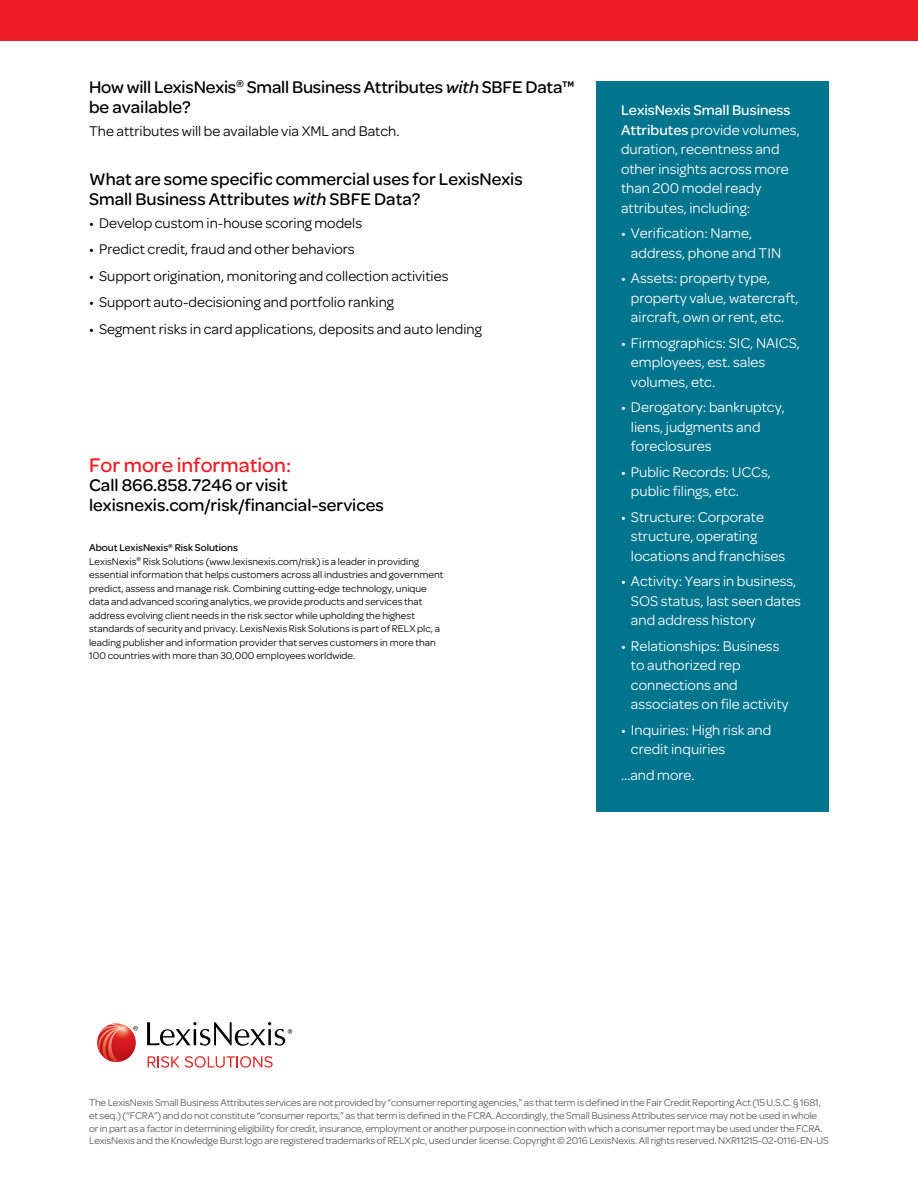
<style>
.page{position:relative;width:918px;height:1188px;background:#fff}
.page>*{position:absolute;margin:0;border:0;box-sizing:border-box;transform-origin:0 0}
.t1{font:500 21px "Omnes";color:#ed1d24}
.t2{font:500 18px/19.5px "Omnes";color:#000}
.t3{font:15px/19.5px "Omnes";color:#fff}
.t4{font:15px "Omnes";color:#000}
.t5{font:10.5px/12.6px "Omnes";letter-spacing:-.015em;color:#58595b}
.t6{font:10.5px/13.5px "Omnes";color:#000}
.s1{font-style:italic}
.s2{font-weight:500}
</style>
<div class="page">
<div style="left:0;top:0;width:918px;height:40px;background:#ed1d24"></div>
<svg style="left:148px;top:1056px;width:125px;height:12px"></svg>
<svg style="left:147px;top:1022px;width:145px;height:24px"></svg>
<svg style="left:97px;top:1024px;width:41px;height:38px"></svg>
<div style="left:597px;top:81px;width:232px;height:730px;background:#00758d"></div>
<p class="t2" style="left:89px;top:78px;width:487px">How will LexisNexis<sup>®</sup> Small Business Attributes <span class="s1">with</span> SBFE Data™ be available?</p>
<p class="t4" style="left:89px;top:123px;width:312px">The attributes will be available via XML and Batch.</p>
<p class="t2" style="left:89px;top:169px;width:435px">What are some specific commercial uses for LexisNexis<br>Small Business Attributes <span class="s1">with</span> SBFE Data?</p>
<p class="t4" style="left:89px;top:214px;width:275px">• Develop custom in-house scoring models</p>
<p class="t4" style="left:89px;top:241px;width:267px">• Predict credit, fraud and other behaviors</p>
<p class="t4" style="left:89px;top:267px;width:361px">• Support origination, monitoring and collection activities</p>
<p class="t4" style="left:89px;top:294px;width:306px">• Support auto-decisioning and portfolio ranking</p>
<p class="t4" style="left:89px;top:320px;width:394px">• Segment risks in card applications, deposits and auto lending</p>
<h1 class="t1" style="left:89px;top:453px;width:204px">For more information:</h1>
<p class="t2" style="left:89px;top:476px;width:296px">Call 866.858.7246 or visit lexisnexis.com/risk/financial-services</p>
<p class="t6" style="left:89px;top:541px;width:356px"><span class="s2">About LexisNexis</span><sup>®</sup> <span class="s2">Risk Solutions<br></span>LexisNexis<sup>®</sup> Risk Solutions (www.lexisnexis.com/risk) is a leader in providing essential information that helps customers across all industries and government predict, assess and manage risk. Combining cutting-edge technology, unique data and advanced scoring analytics, we provide products and services that address evolving client needs in the risk sector while upholding the highest standards of security and privacy. LexisNexis Risk Solutions is part of RELX plc, a leading publisher and information provider that serves customers in more than 100 countries with more than 30,000 employees worldwide.</p>
<p class="t3" style="left:621px;top:100px;width:180px"><span class="s2">LexisNexis Small Business<br>Attributes</span> provide volumes, duration, recentness and other insights across more than 200 model ready attributes, including:</p>
<p class="t3" style="left:631px;top:223px;width:152px;text-indent:-10px">• Verification: Name, address, phone and TIN</p>
<p class="t3" style="left:631px;top:268px;width:169px;text-indent:-10px">• Assets: property type, property value, watercraft, aircraft, own or rent, etc.</p>
<p class="t3" style="left:631px;top:333px;width:171px;text-indent:-10px">• Firmographics: SIC, NAICS, employees, est. sales volumes, etc.</p>
<p class="t3" style="left:631px;top:397px;width:155px;text-indent:-10px">• Derogatory: bankruptcy, liens, judgments and foreclosures</p>
<p class="t3" style="left:631px;top:462px;width:142px;text-indent:-10px">• Public Records: UCCs, public filings, etc.</p>
<p class="t3" style="left:631px;top:507px;width:156px;text-indent:-10px">• Structure: Corporate structure, operating locations and franchises</p>
<p class="t3" style="left:631px;top:571px;width:172px;text-indent:-10px">• Activity: Years in business,<br>SOS status, last seen dates and address history</p>
<p class="t3" style="left:631px;top:636px;width:159px;text-indent:-10px">• Relationships: Business to authorized rep connections and associates on file activity</p>
<p class="t3" style="left:631px;top:720px;width:142px;text-indent:-10px">• Inquiries: High risk and credit inquiries</p>
<p class="t3" style="left:621px;top:765px;width:75px">…and more.</p>
<p class="t5" style="left:89px;top:1097px;width:741px">The LexisNexis Small Business Attributes services are not provided by “consumer reporting agencies,” as that term is defined in the Fair Credit Reporting Act (15 U.S.C. § 1681, et seq.) (“FCRA”) and do not constitute “consumer reports,” as that term is defined in the FCRA. Accordingly, the Small Business Attributes service may not be used in whole or in part as a factor in determining eligibility for credit, insurance, employment or another purpose in connection with which a consumer report may be used under the FCRA.<br>LexisNexis and the Knowledge Burst logo are registered trademarks of RELX plc, used under license. Copyright © 2016 LexisNexis. All rights reserved. NXR11215-02-0116-EN-US</p>
</div>
